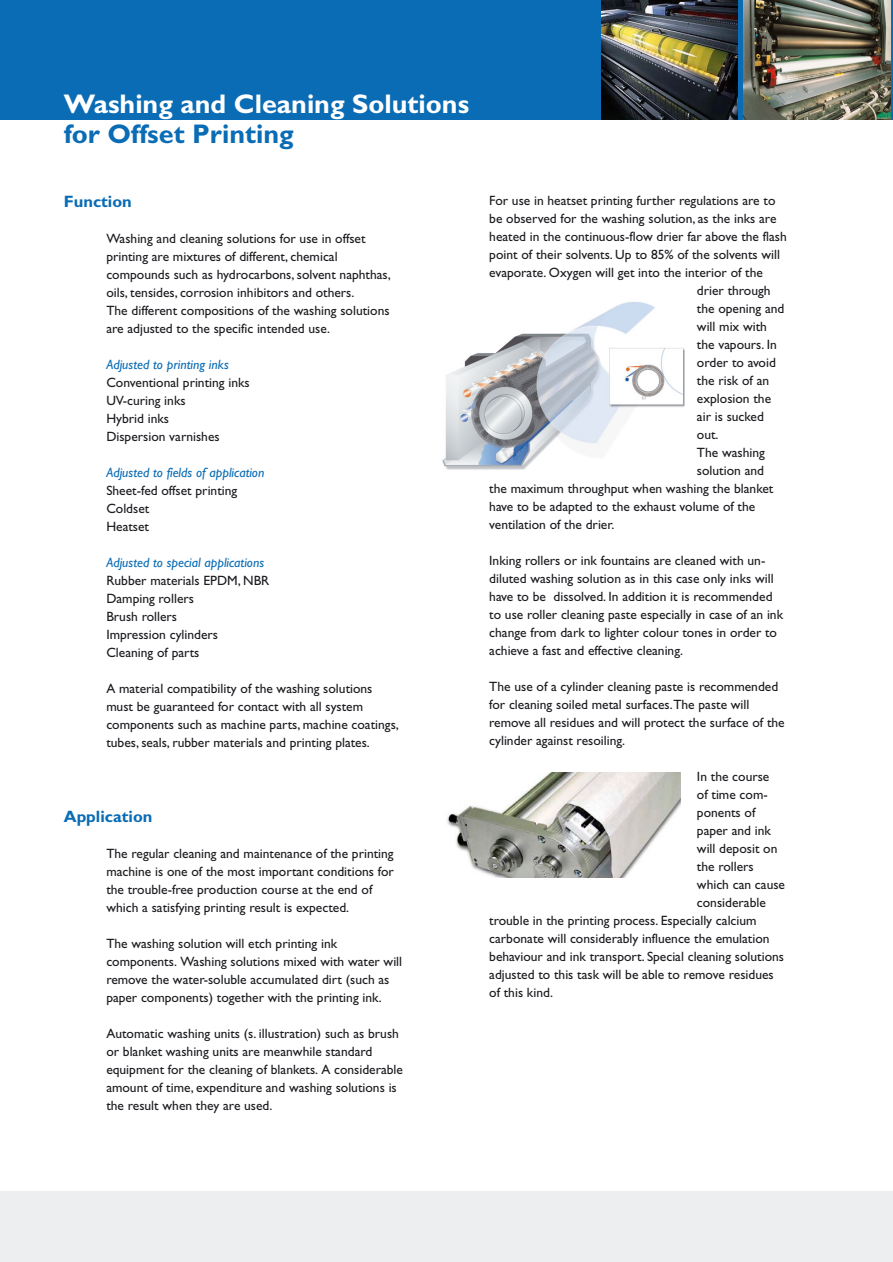
<style>
.page{position:relative;width:893px;height:1262px;background:#fff}
.page>*{position:absolute;margin:0;border:0;box-sizing:border-box;transform-origin:0 0}
.t1{font:700 27px "Gill Sans";color:#fff}
.t2{font:700 27px "Gill Sans";color:#0a6cb5}
.t3{font:700 16.5px "Gill Sans";color:#0a6cb5}
.t4{font:13.5px/18px "Gill Sans";color:#1b1c20}
.t5{font:italic 13.5px "Gill Sans";color:#0a6cb5}
</style>
<div class="page">
<div style="left:0;top:0;width:892px;height:119px;background:#0a6cb5"></div>
<div style="left:0;top:1191px;width:892px;height:71px;background:#edeeef"></div>
<img style="left:602px;top:0;width:135px;height:119px">
<img style="left:743px;top:0;width:147px;height:119px">
<img style="left:442px;top:302px;width:243px;height:168px">
<img style="left:447px;top:772px;width:233px;height:105px">
<h1 class="t1" style="left:64px;top:95px;width:407px">Washing and Cleaning Solutions</h1>
<h1 class="t2" style="left:64px;top:125px;width:231px">for Offset Printing</h1>
<p class="t3" style="left:64px;top:196px;width:70px">Function</p>
<p class="t4" style="left:106px;top:231px;width:286px">Washing and cleaning solutions for use in offset printing are mixtures of different, chemical compounds such as hydrocarbons, solvent naphthas, oils, tensides, corrosion inhibitors and others.<br>The different compositions of the washing solutions are adjusted to the specific intended use.</p>
<p class="t5" style="left:106px;top:360px;width:124px">Adjusted to printing inks</p>
<p class="t4" style="left:106px;top:375px;width:145px">Conventional printing inks<br>UV-curing inks<br>Hybrid inks<br>Dispersion varnishes</p>
<p class="t5" style="left:106px;top:468px;width:159px">Adjusted to fields of application</p>
<p class="t4" style="left:106px;top:483px;width:132px">Sheet-fed offset printing<br>Coldset<br>Heatset</p>
<p class="t5" style="left:106px;top:558px;width:159px">Adjusted to special applications</p>
<p class="t4" style="left:106px;top:573px;width:165px">Rubber materials EPDM, NBR<br>Damping rollers<br>Brush rollers<br>Impression cylinders<br>Cleaning of parts</p>
<p class="t4" style="left:106px;top:681px;width:294px">A material compatibility of the washing solutions must be guaranteed for contact with all system components such as machine parts, machine coatings, tubes, seals, rubber materials and printing plates.</p>
<p class="t3" style="left:64px;top:811px;width:90px">Application</p>
<p class="t4" style="left:106px;top:846px;width:289px">The regular cleaning and maintenance of the printing machine is one of the most important conditions for the trouble-free production course at the end of which a satisfying printing result is expected.</p>
<p class="t4" style="left:106px;top:936px;width:297px">The washing solution will etch printing ink components. Washing solutions mixed with water will remove the water-soluble accumulated dirt (such as paper components) together with the printing ink.</p>
<p class="t4" style="left:106px;top:1026px;width:298px">Automatic washing units (s. illustration) such as brush or blanket washing units are meanwhile standard equipment for the cleaning of blankets. A considerable amount of time, expenditure and washing solutions is the result when they are used.</p>
<p class="t4" style="left:489px;top:193px;width:288px">For use in heatset printing further regulations are to</p>
<p class="t4" style="left:489px;top:211px;width:289px">be observed for the washing solution, as the inks are</p>
<p class="t4" style="left:489px;top:229px;width:299px">heated in the continuous-flow drier far above the flash</p>
<p class="t4" style="left:489px;top:247px;width:292px">point of their solvents. Up to 85% of the solvents will</p>
<p class="t4" style="left:489px;top:265px;width:275px">evaporate. Oxygen will get into the interior of the</p>
<p class="t4" style="left:697px;top:283px;width:75px">drier through</p>
<p class="t4" style="left:697px;top:301px;width:89px">the opening and</p>
<p class="t4" style="left:697px;top:319px;width:72px">will mix with</p>
<p class="t4" style="left:697px;top:337px;width:81px">the vapours. In</p>
<p class="t4" style="left:697px;top:355px;width:80px">order to avoid</p>
<p class="t4" style="left:697px;top:373px;width:74px">the risk of an</p>
<p class="t4" style="left:697px;top:391px;width:76px">explosion the</p>
<p class="t4" style="left:697px;top:409px;width:68px">air is sucked</p>
<p class="t4" style="left:697px;top:427px;width:23px">out.</p>
<p class="t4" style="left:697px;top:445px;width:69px">The washing</p>
<p class="t4" style="left:697px;top:463px;width:69px">solution and</p>
<p class="t4" style="left:489px;top:481px;width:285px">the maximum throughput when washing the blanket</p>
<p class="t4" style="left:489px;top:499px;width:267px">have to be adapted to the exhaust volume of the</p>
<p class="t4" style="left:489px;top:517px;width:127px">ventilation of the drier.</p>
<p class="t4" style="left:489px;top:553px;width:295px">Inking rollers or ink fountains are cleaned with un&shy;diluted washing solution as in this case only inks will have to be dissolved. In addition it is recommended to use roller cleaning paste especially in case of an ink change from dark to lighter colour tones in order to achieve a fast and effective cleaning.</p>
<p class="t4" style="left:489px;top:679px;width:297px">The use of a cylinder cleaning paste is recommended for cleaning soiled metal surfaces.The paste will remove all residues and will protect the surface of the cylinder against resoiling.</p>
<p class="t4" style="left:697px;top:769px;width:74px">In the course</p>
<p class="t4" style="left:697px;top:787px;width:72px">of time com-</p>
<p class="t4" style="left:697px;top:805px;width:60px">ponents of</p>
<p class="t4" style="left:697px;top:823px;width:76px">paper and ink</p>
<p class="t4" style="left:697px;top:841px;width:82px">will deposit on</p>
<p class="t4" style="left:697px;top:859px;width:58px">the rollers</p>
<p class="t4" style="left:697px;top:877px;width:90px">which can cause</p>
<p class="t4" style="left:697px;top:895px;width:70px">considerable</p>
<p class="t4" style="left:489px;top:913px;width:269px">trouble in the printing process. Especially calcium</p>
<p class="t4" style="left:489px;top:931px;width:282px">carbonate will considerably influence the emulation</p>
<p class="t4" style="left:489px;top:949px;width:296px">behaviour and ink transport. Special cleaning solutions</p>
<p class="t4" style="left:489px;top:967px;width:286px">adjusted to this task will be able to remove residues</p>
<p class="t4" style="left:489px;top:985px;width:65px">of this kind.</p>
</div>
